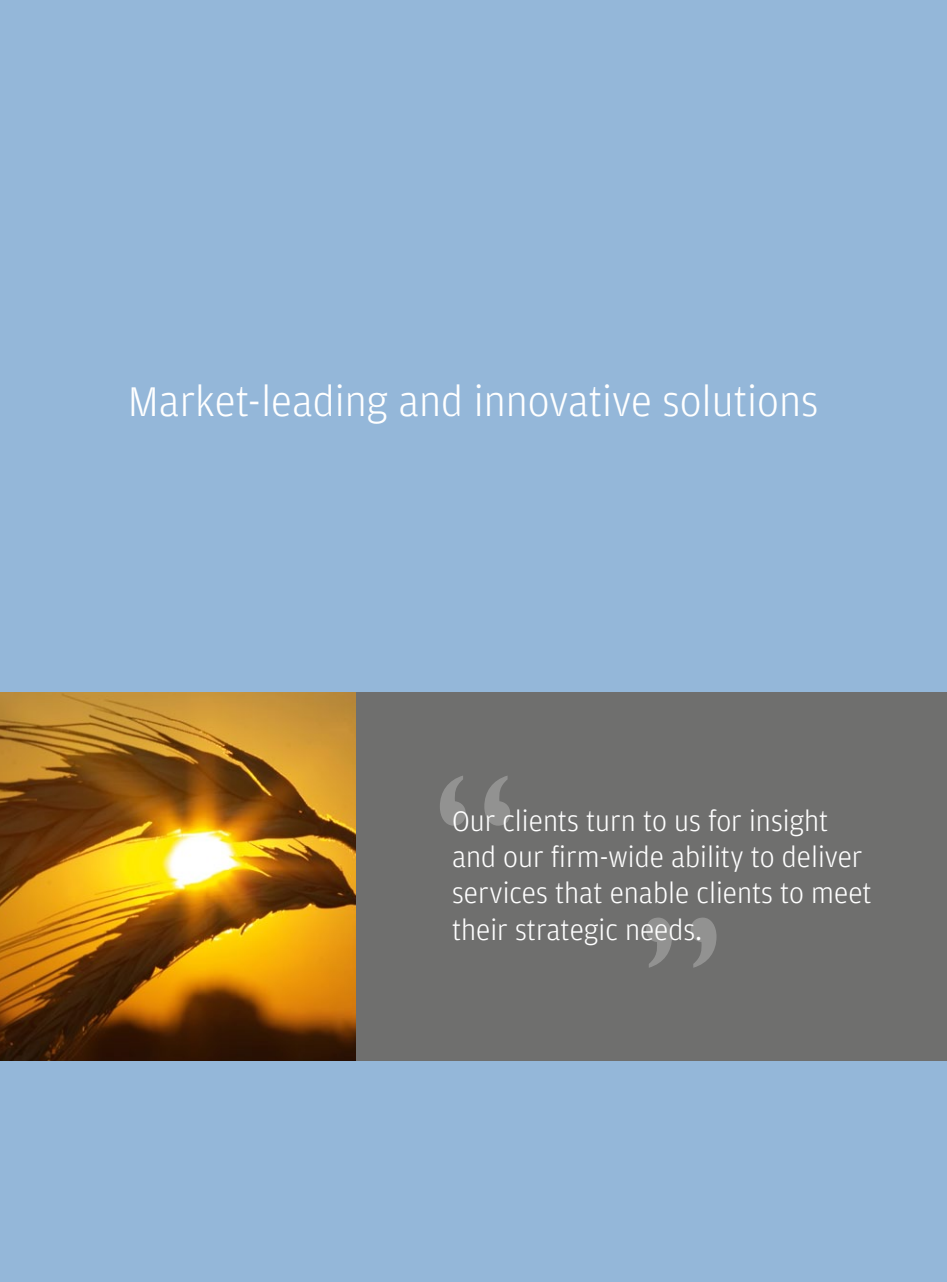
<style>
.page{position:relative;width:947px;height:1282px;background:#fff}
.page>*{position:absolute;margin:0;border:0;box-sizing:border-box;transform-origin:0 0}
.t1{font:204px "Gill Sans";color:#fff}
.t2{font:300 44px "Amplitude";color:#fff}
.t3{font:300 30px/36px "Amplitude";color:#fff}
</style>
<div class="page">
<div style="left:0;top:0;width:947px;height:1281px;background:#94b7d9"></div>
<div style="left:337px;top:692px;width:610px;height:368px;background:#6f6f6e"></div>
<img style="left:0;top:692px;width:355px;height:368px">
<h2 class="t2" style="left:128px;top:374px;width:692px">Market-leading and innovative solutions</h2>
<h1 class="t1" style="left:431px;top:730px;width:89px">“</h1>
<p class="t3" style="left:452px;top:802px;width:421px">Our clients turn to us for insight and our firm-wide ability to deliver services that enable clients to meet their strategic needs.</p>
<h1 class="t1" style="left:725px;top:1012px;width:89px;rotate:-180deg">“</h1>
</div>
